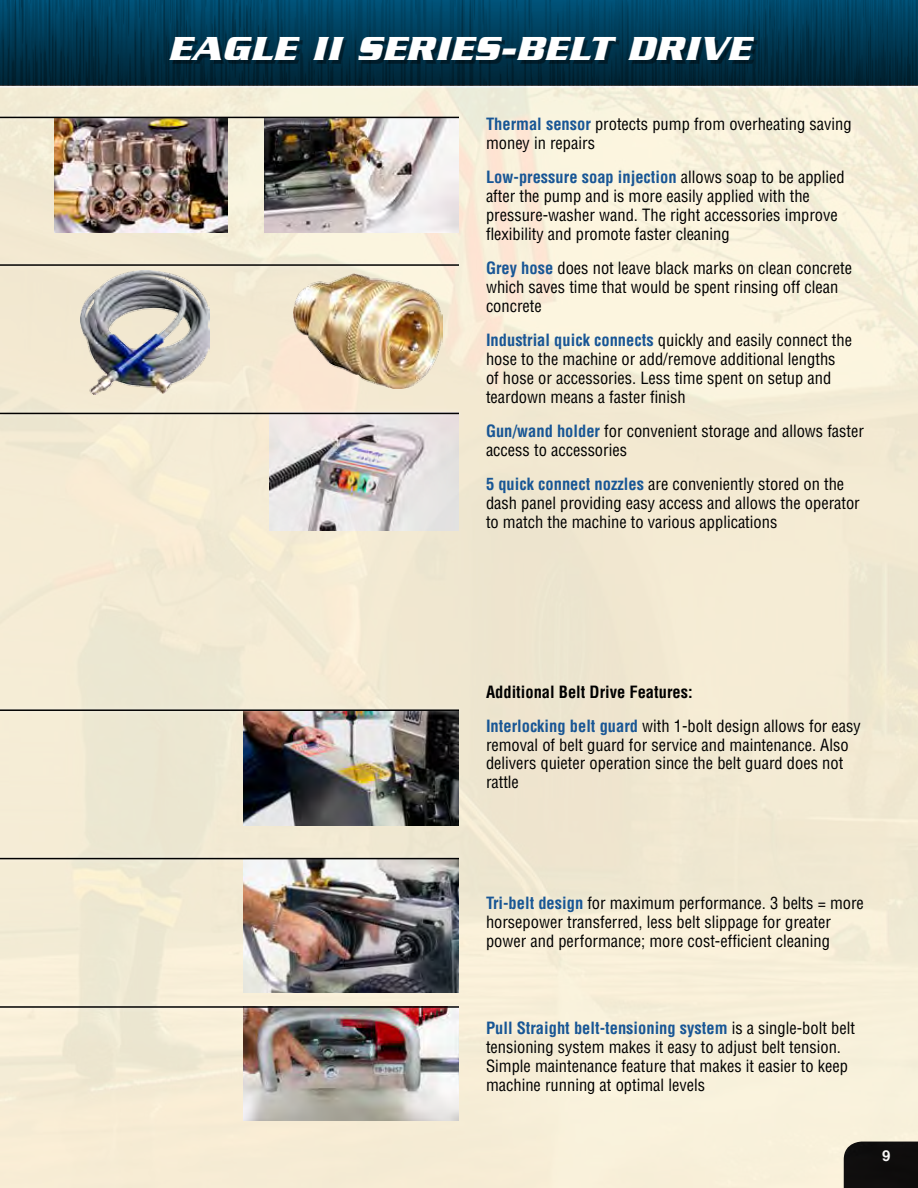
<style>
.page{position:relative;width:918px;height:1188px;background:#fff}
.page>*{position:absolute;margin:0;border:0;box-sizing:border-box;transform-origin:0 0}
.t1{font:italic 700 36px "Serpentine";letter-spacing:.025em;color:#fff}
.t2{font:condensed 16.5px/19px "Helvetica";color:#000}
.t3{font:700 15px "Helvetica";color:#fff}
.s1{font-weight:700;color:#185695}
.s2{font-weight:700}
</style>
<div class="page">
<img style="left:0;top:86px;width:918px;height:1102px">
<img style="left:265px;top:123px;width:194px;height:109px">
<img style="left:54px;top:123px;width:174px;height:109px">
<img style="left:80px;top:271px;width:130px;height:124px">
<img style="left:294px;top:273px;width:149px;height:116px">
<img style="left:243px;top:864px;width:216px;height:128px">
<img style="left:243px;top:1013px;width:216px;height:108px">
<img style="left:243px;top:716px;width:216px;height:110px">
<div style="left:0;top:259px;width:464px;height:12px;background:#f3ead6"></div>
<hr style="left:0;top:264px;width:459px;height:2px;background:#000">
<div style="left:0;top:112px;width:464px;height:11px;background:#fff;opacity:.7"></div>
<hr style="left:0;top:117px;width:459px;height:1px;background:#000">
<div style="left:0;top:408px;width:464px;height:11px;background:#fff;opacity:.7"></div>
<hr style="left:0;top:413px;width:459px;height:1px;background:#000">
<div style="left:0;top:704px;width:464px;height:12px;background:#fff;opacity:.7"></div>
<hr style="left:0;top:709px;width:459px;height:2px;background:#000">
<div style="left:0;top:853px;width:464px;height:11px;background:#fff;opacity:.7"></div>
<hr style="left:0;top:858px;width:459px;height:1px;background:#000">
<div style="left:0;top:1001px;width:464px;height:12px;background:#fff;opacity:.7"></div>
<hr style="left:0;top:1006px;width:459px;height:2px;background:#000">
<svg style="left:0;top:0;width:918px;height:86px;background:#003751"></svg>
<div style="left:172px;top:40px;width:585px;height:23px;background:#000;opacity:.4"></div>
<h1 class="t1" style="left:168px;top:28px;width:583px">EAGLE II SERIES-BELT DRIVE</h1>
<p class="t2" style="left:486px;top:114px;width:367px"><span class="s1">Thermal sensor</span> protects pump from overheating saving money in repairs</p>
<p class="t2" style="left:486px;top:167px;width:360px"><span class="s1">Low-pressure soap injection</span> allows soap to be applied after the pump and is more easily applied with the pressure-washer wand. The right accessories improve flexibility and promote faster cleaning</p>
<p class="t2" style="left:486px;top:258px;width:368px"><span class="s1">Grey hose</span> does not leave black marks on clean concrete which saves time that would be spent rinsing off clean concrete</p>
<p class="t2" style="left:486px;top:330px;width:368px"><span class="s1">Industrial quick connects</span> quickly and easily connect the hose to the machine or add/remove additional lengths of hose or accessories. Less time spent on setup and teardown means a faster finish</p>
<p class="t2" style="left:486px;top:421px;width:380px"><span class="s1">Gun/wand holder</span> for convenient storage and allows faster access to accessories</p>
<p class="t2" style="left:486px;top:474px;width:375px"><span class="s1">5 quick connect nozzles</span> are conveniently stored on the dash panel providing easy access and allows the operator to match the machine to various applications</p>
<p class="t2" style="left:486px;top:674px;width:376px;line-height:33.9px"><span class="s2">Additional Belt Drive Features:<br></span><span class="s1">Interlocking belt guard</span> with 1-bolt design allows for easy</p>
<p class="t2" style="left:486px;top:735px;width:364px">removal of belt guard for service and maintenance. Also delivers quieter operation since the belt guard does not rattle</p>
<p class="t2" style="left:486px;top:894px;width:379px"><span class="s1">Tri-belt design</span> for maximum performance. 3 belts = more horsepower transferred, less belt slippage for greater power and performance; more cost-efficient cleaning</p>
<p class="t2" style="left:486px;top:1018px;width:370px"><span class="s1">Pull Straight belt-tensioning system</span> is a single-bolt belt tensioning system makes it easy to adjust belt tension.<br>Simple maintenance feature that makes it easier to keep machine running at optimal levels</p>
<p class="t3" style="left:882px;top:1149px;width:10px">9</p>
</div>
